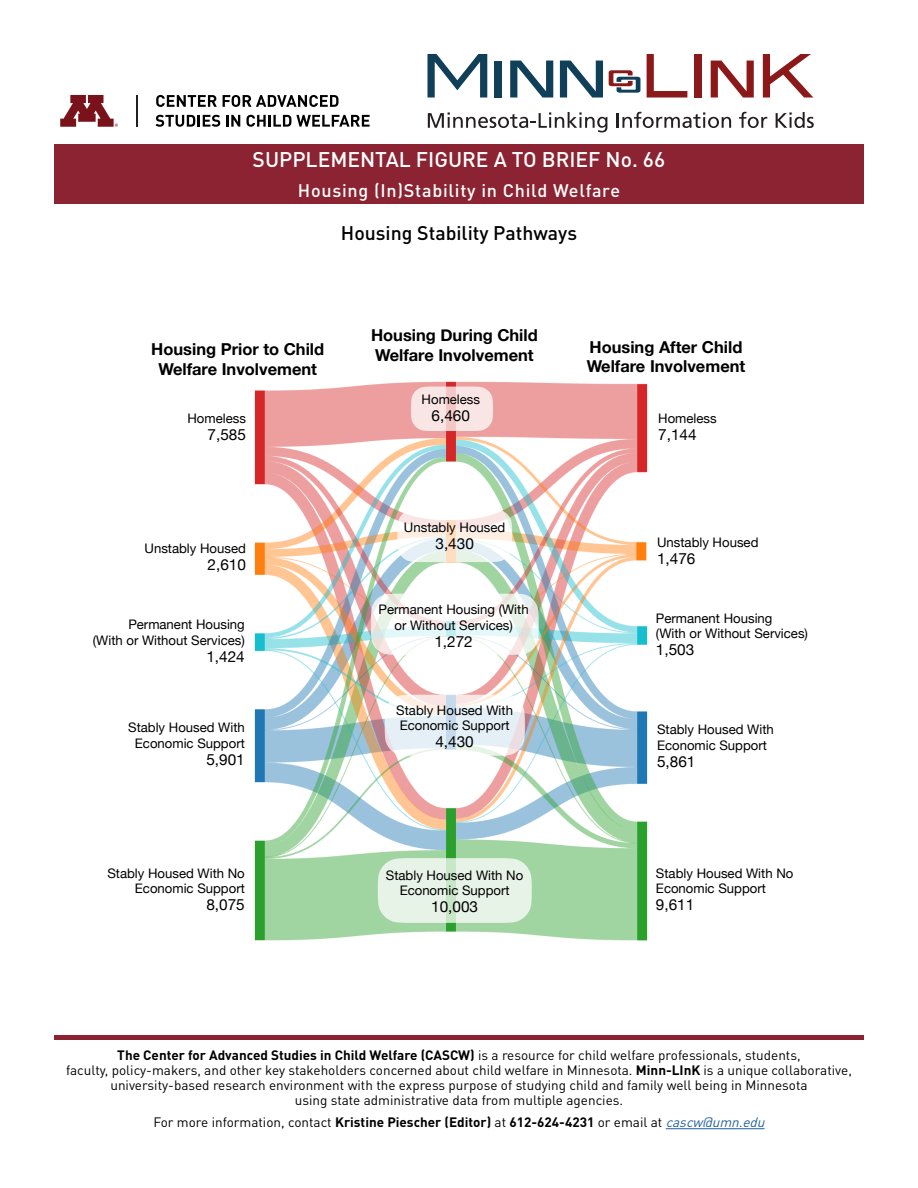
<style>
.page{position:relative;width:918px;height:1188px;background:#fff}
.page>*{position:absolute;margin:0;border:0;box-sizing:border-box;transform-origin:0 0}
.t1{font:500 21px "DINOT";color:#fff}
.t2{font:500 19.5px "DINOT";color:#000}
.t3{font:500 18px "DINOT";letter-spacing:.04em;color:#fff}
.t4{font:700 16.5px/19.8px "Helvetica Neue";color:#000}
.t5{font:15.3px "Helvetica Neue";color:#000}
.t6{font:13.5px/15px "DINOT";color:#000;text-align:center}
.t7{font:13.2px/15.3px "Helvetica Neue";color:#000}
.s1{font-weight:700}
.s2{font-style:italic;color:#215e9e}
</style>
<div class="page">
<svg style="left:60px;top:95px;width:58px;height:32px"></svg>
<svg style="left:156px;top:95px;width:61px;height:12px"></svg>
<svg style="left:223px;top:95px;width:116px;height:12px"></svg>
<svg style="left:156px;top:115px;width:64px;height:12px"></svg>
<svg style="left:226px;top:115px;width:14px;height:12px"></svg>
<svg style="left:246px;top:115px;width:124px;height:12px"></svg>
<hr style="left:136px;top:95px;width:1px;height:32px;background:#231f20">
<svg style="left:609px;top:70px;width:31px;height:23px"></svg>
<svg style="left:428px;top:54px;width:59px;height:44px"></svg>
<div style="left:495px;top:61px;width:7px;height:37px;background:#0f3f59"></div>
<svg style="left:510px;top:61px;width:43px;height:37px"></svg>
<svg style="left:560px;top:61px;width:43px;height:37px"></svg>
<svg style="left:647px;top:54px;width:40px;height:44px"></svg>
<div style="left:694px;top:54px;width:8px;height:44px;background:#8c1919"></div>
<svg style="left:711px;top:61px;width:43px;height:37px"></svg>
<svg style="left:763px;top:54px;width:50px;height:44px"></svg>
<svg style="left:428px;top:112px;width:179px;height:20px"></svg>
<svg style="left:617px;top:112px;width:114px;height:16px"></svg>
<svg style="left:739px;top:112px;width:28px;height:16px"></svg>
<svg style="left:776px;top:112px;width:38px;height:16px"></svg>
<div style="left:54px;top:144px;width:810px;height:60px;background:#8b2332"></div>
<img style="left:254px;top:381px;width:394px;height:560px">
<div style="left:147px;top:335px;width:182px;height:49px;background:#fff"></div>
<svg style="left:411px;top:387px;width:82px;height:44px;background:#f8dddd"></svg>
<svg style="left:397px;top:509px;width:115px;height:53px"></svg>
<svg style="left:371px;top:594px;width:168px;height:61px"></svg>
<svg style="left:385px;top:695px;width:140px;height:61px"></svg>
<svg style="left:378px;top:858px;width:154px;height:65px;background:#e0f0e0"></svg>
<div style="left:54px;top:1035px;width:810px;height:5px;background:#8b2332"></div>
<hr style="left:666px;top:1128px;width:99px;height:1px;background:#215e9e">
<p class="t1" style="left:253px;top:145px;width:414px">SUPPLEMENTAL FIGURE A TO BRIEF No. 66</p>
<p class="t3" style="left:298px;top:178px;width:324px">Housing (In)Stability in Child Welfare</p>
<p class="t2" style="left:341px;top:220px;width:238px">Housing Stability Pathways</p>
<p class="t4" style="left:151px;top:340px;width:174px;text-align:center">Housing Prior to Child<br>Welfare Involvement</p>
<p class="t7" style="left:187px;top:411px;width:60px">Homeless</p>
<p class="t5" style="left:208px;top:423px;width:40px">7,585</p>
<p class="t7" style="left:145px;top:542px;width:103px">Unstably Housed</p>
<p class="t5" style="left:208px;top:554px;width:40px">2,610</p>
<p class="t7" style="left:93px;top:618px;width:154px;text-align:right">Permanent Housing<br>(With or Without Services)</p>
<p class="t5" style="left:206px;top:645px;width:40px">1,424</p>
<p class="t7" style="left:128px;top:721px;width:118px;text-align:center">Stably Housed With<br>Economic Support</p>
<p class="t5" style="left:206px;top:748px;width:40px">5,901</p>
<p class="t7" style="left:107px;top:866px;width:139px;text-align:right">Stably Housed With No<br>Economic Support</p>
<p class="t5" style="left:206px;top:893px;width:40px">8,075</p>
<p class="t4" style="left:371px;top:326px;width:168px">Housing During Child<br>Welfare Involvement</p>
<p class="t4" style="left:587px;top:337px;width:160px">Housing After Child<br>Welfare Involvement</p>
<p class="t7" style="left:422px;top:393px;width:60px">Homeless</p>
<p class="t5" style="left:432px;top:405px;width:40px">6,460</p>
<p class="t7" style="left:404px;top:520px;width:103px">Unstably Housed</p>
<p class="t5" style="left:435px;top:532px;width:40px">3,430</p>
<p class="t7" style="left:379px;top:603px;width:152px;text-align:center">Permanent Housing (With or Without Services)</p>
<p class="t5" style="left:434px;top:630px;width:40px">1,272</p>
<p class="t7" style="left:396px;top:703px;width:118px">Stably Housed With<br>Economic Support</p>
<p class="t5" style="left:435px;top:731px;width:40px">4,430</p>
<p class="t7" style="left:386px;top:869px;width:139px;text-align:center">Stably Housed With No<br>Economic Support</p>
<p class="t5" style="left:431px;top:896px;width:48px">10,003</p>
<p class="t7" style="left:658px;top:411px;width:60px">Homeless</p>
<p class="t5" style="left:658px;top:423px;width:40px">7,144</p>
<p class="t7" style="left:657px;top:535px;width:103px">Unstably Housed</p>
<p class="t5" style="left:657px;top:547px;width:40px">1,476</p>
<p class="t7" style="left:656px;top:611px;width:154px">Permanent Housing<br>(With or Without Services)</p>
<p class="t5" style="left:656px;top:639px;width:40px">1,503</p>
<p class="t7" style="left:657px;top:723px;width:118px">Stably Housed With<br>Economic Support</p>
<p class="t5" style="left:657px;top:750px;width:40px">5,861</p>
<p class="t7" style="left:656px;top:866px;width:139px">Stably Housed With No<br>Economic Support</p>
<p class="t5" style="left:656px;top:893px;width:40px">9,611</p>
<p class="t6" style="left:66px;top:1047px;width:787px"><span class="s1">The Center for Advanced Studies in Child Welfare (CASCW)</span> is a resource for child welfare professionals, students,<br>faculty, policy-makers, and other key stakeholders concerned about child welfare in Minnesota. <span class="s1">Minn-LInK</span> is a unique collaborative, university-based research environment with the express purpose of studying child and family well being in Minnesota<br>using state administrative data from multiple agencies.</p>
<p class="t6" style="left:153px;top:1114px;width:617px">For more information, contact <span class="s1">Kristine Piescher (Editor)</span> at <span class="s1">612-624-4231</span> or email at <span class="s2">cascw@umn.edu</span></p>
</div>
